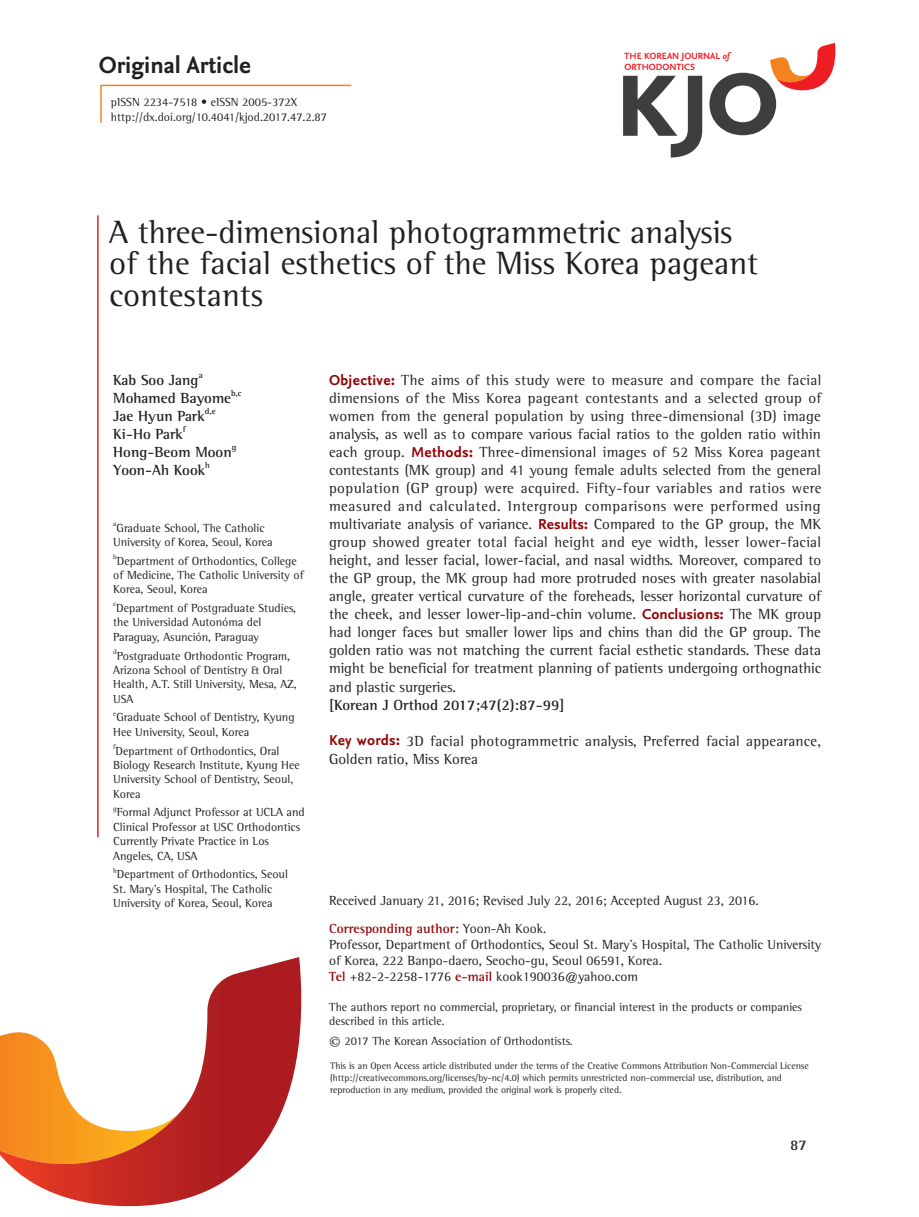
<style>
.page{position:relative;width:919px;height:1217px;background:#fff}
.page>*{position:absolute;margin:0;border:0;box-sizing:border-box;transform-origin:0 0}
.t1{font:33px/31.3px "Rotis Semi Serif Std";color:#231f20}
.t2{font:700 24.3px "Nexus Sans";color:#231f20}
.t3{font:15px/18px "Rotis Semi Serif Std";color:#231f20;text-align:justify}
.t4{font:700 15px "Rotis Semi Serif Std";color:#231f20}
.t5{font:13.5px/16.2px "Rotis Semi Serif Std";color:#231f20}
.t6{font:12px/14.4px "Rotis Semi Serif Std";color:#231f20}
.t7{font:9.75px/11.7px "Rotis Semi Serif Std";color:#231f20}
.t8{font:9.45px "Nexus Sans Bold SC";color:#ee1d23}
.t9{font:700 8.7px "Rotis Semi Serif Std";color:#231f20}
.t10{font:7.05px "Rotis Semi Serif Std";color:#231f20}
.s1{font-family:"Nexus Sans";font-weight:700;font-style:italic}
.s2{font-family:"Nexus Sans";font-weight:700;color:#920407}
.s3{font-weight:700;color:#920407}
.s4{font-family:"Minion Pro";font-size:16.5px}
</style>
<div class="page">
<hr style="left:97px;top:215px;width:2px;height:622px;background:#ee1d23">
<svg style="left:0;top:957px;width:301px;height:248px"></svg>
<svg style="left:709px;top:43px;width:126px;height:92px"></svg>
<svg style="left:623px;top:76px;width:79px;height:81px"></svg>
<svg style="left:100px;top:84px;width:252px;height:39px"></svg>
<p class="t8" style="left:624px;top:49px;width:106px">THE KOREAN JOURNAL <span class="s1">of</span></p>
<h2 class="t2" style="left:99px;top:50px;width:154px">Original Article</h2>
<p class="t8" style="left:624px;top:61px;width:72px">ORTHODONTICS</p>
<p class="t6" style="left:111px;top:95px;width:217px">pISSN 2234-7518 • eISSN 2005-372X http://dx.doi.org/10.4041/kjod.2017.47.2.87</p>
<h1 class="t1" style="left:109px;top:216px;width:650px">A three-dimensional photogrammetric analysis of the facial esthetics of the Miss Korea pageant contestants</h1>
<p class="t4" style="left:113px;top:371px;width:87px">Kab Soo Jang</p>
<p class="t9" style="left:199px;top:370px;width:6px">a</p>
<p class="t4" style="left:113px;top:389px;width:119px">Mohamed Bayome</p>
<p class="t9" style="left:231px;top:388px;width:12px">b,c</p>
<p class="t4" style="left:113px;top:407px;width:93px">Jae Hyun Park</p>
<p class="t9" style="left:205px;top:406px;width:13px">d,e</p>
<p class="t4" style="left:113px;top:425px;width:71px">Ki-Ho Park</p>
<p class="t9" style="left:183px;top:424px;width:5px">f</p>
<p class="t4" style="left:113px;top:443px;width:120px">Hong-Beom Moon</p>
<p class="t9" style="left:232px;top:442px;width:6px">g</p>
<p class="t4" style="left:113px;top:461px;width:93px">Yoon-Ah Kook</p>
<p class="t9" style="left:205px;top:460px;width:6px">h</p>
<p class="t10" style="left:113px;top:519px;width:5px">a</p>
<p class="t6" style="left:113px;top:520px;width:161px">Graduate School, The Catholic<br>University of Korea, Seoul, Korea</p>
<p class="t10" style="left:113px;top:552px;width:5px">b</p>
<p class="t6" style="left:113px;top:553px;width:192px;text-indent:4px">Department of Orthodontics, College of Medicine, The Catholic University of<br>Korea, Seoul, Korea</p>
<p class="t10" style="left:113px;top:599px;width:4px">c</p>
<p class="t6" style="left:113px;top:600px;width:184px">Department of Postgraduate Studies, the Universidad Autonóma del<br>Paraguay, Asunción, Paraguay</p>
<p class="t10" style="left:113px;top:647px;width:5px">d</p>
<p class="t6" style="left:113px;top:648px;width:185px;text-indent:4px">Postgraduate Orthodontic Program,<br>Arizona School of Dentistry &amp; Oral<br>Health, A.T. Still University, Mesa, AZ,<br>USA</p>
<p class="t10" style="left:113px;top:709px;width:5px">e</p>
<p class="t6" style="left:113px;top:710px;width:183px">Graduate School of Dentistry, Kyung<br>Hee University, Seoul, Korea</p>
<p class="t10" style="left:113px;top:742px;width:4px">f</p>
<p class="t6" style="left:113px;top:743px;width:188px">Department of Orthodontics, Oral<br>Biology Research Institute, Kyung Hee<br>University School of Dentistry, Seoul,<br>Korea</p>
<p class="t10" style="left:113px;top:804px;width:5px">g</p>
<p class="t6" style="left:113px;top:805px;width:193px;text-indent:4px">Formal Adjunct Professor at UCLA and<br>Clinical Professor at USC Orthodontics<br>Currently Private Practice in Los<br>Angeles, CA, USA</p>
<p class="t10" style="left:113px;top:866px;width:5px">h</p>
<p class="t6" style="left:113px;top:866px;width:176px;text-indent:4px">Department of Orthodontics, Seoul<br>St. Mary’s Hospital, The Catholic<br>University of Korea, Seoul, Korea</p>
<p class="t3" style="left:329px;top:371px;width:494px"><span class="s2">Objective:</span> The aims of this study were to measure and compare the facial dimensions of the Miss Korea pageant contestants and a selected group of women from the general population by using three-dimensional (3D) image analysis, as well as to compare various facial ratios to the golden ratio within each group. <span class="s2">Methods:</span> Three-dimensional images of 52 Miss Korea pageant contestants (MK group) and 41 young female adults selected from the general population (GP group) were acquired. Fifty-four variables and ratios were measured and calculated. Intergroup comparisons were performed using multivariate analysis of variance. <span class="s2">Results:</span> Compared to the GP group, the MK group showed greater total facial height and eye width, lesser lower-facial height, and lesser facial, lower-facial, and nasal widths. Moreover, compared to the GP group, the MK group had more protruded noses with greater nasolabial angle, greater vertical curvature of the foreheads, lesser horizontal curvature of the cheek, and lesser lower-lip-and-chin volume. <span class="s2">Conclusions:</span> The MK group had longer faces but smaller lower lips and chins than did the GP group. The golden ratio was not matching the current facial esthetic standards. These data might be beneficial for treatment planning of patients undergoing orthognathic and plastic surgeries.</p>
<p class="t4" style="left:329px;top:695px;width:237px">[Korean J Orthod 2017;47(2):87-99]</p>
<p class="t3" style="left:329px;top:731px;width:493px"><span class="s2">Key words:</span> 3D facial photogrammetric analysis, Preferred facial appearance,<br>Golden ratio, Miss Korea</p>
<p class="t5" style="left:329px;top:885px;width:431px;line-height:28px">Received January 21, 2016; Revised July 22, 2016; Accepted August 23, 2016.<br><span class="s3">Corresponding author:</span> Yoon-Ah Kook.</p>
<p class="t5" style="left:329px;top:935px;width:493px">Professor, Department of Orthodontics, Seoul St. Mary’s Hospital, The Catholic University of Korea, 222 Banpo-daero, Seocho-gu, Seoul 06591, Korea.<br><span class="s3">Tel</span> +82-2-2258-1776 <span class="s3">e-mail</span> kook190036@yahoo.com</p>
<p class="t6" style="left:329px;top:999px;width:474px">The authors report no commercial, proprietary, or financial interest in the products or companies described in this article.</p>
<p class="t7" style="left:330px;top:1059px;width:480px">This is an Open Access article distributed under the terms of the Creative Commons Attribution Non-Commercial License (http://creativecommons.org/licenses/by-nc/4.0) which permits unrestricted non-commercial use, distribution, and reproduction in any medium, provided the original work is properly cited.</p>
<p class="t6" style="left:329px;top:1033px;width:245px"><span class="s4">©</span> 2017 The Korean Association of Orthodontists.</p>
<p class="t4" style="left:790px;top:1135px;width:18px">87</p>
</div>
